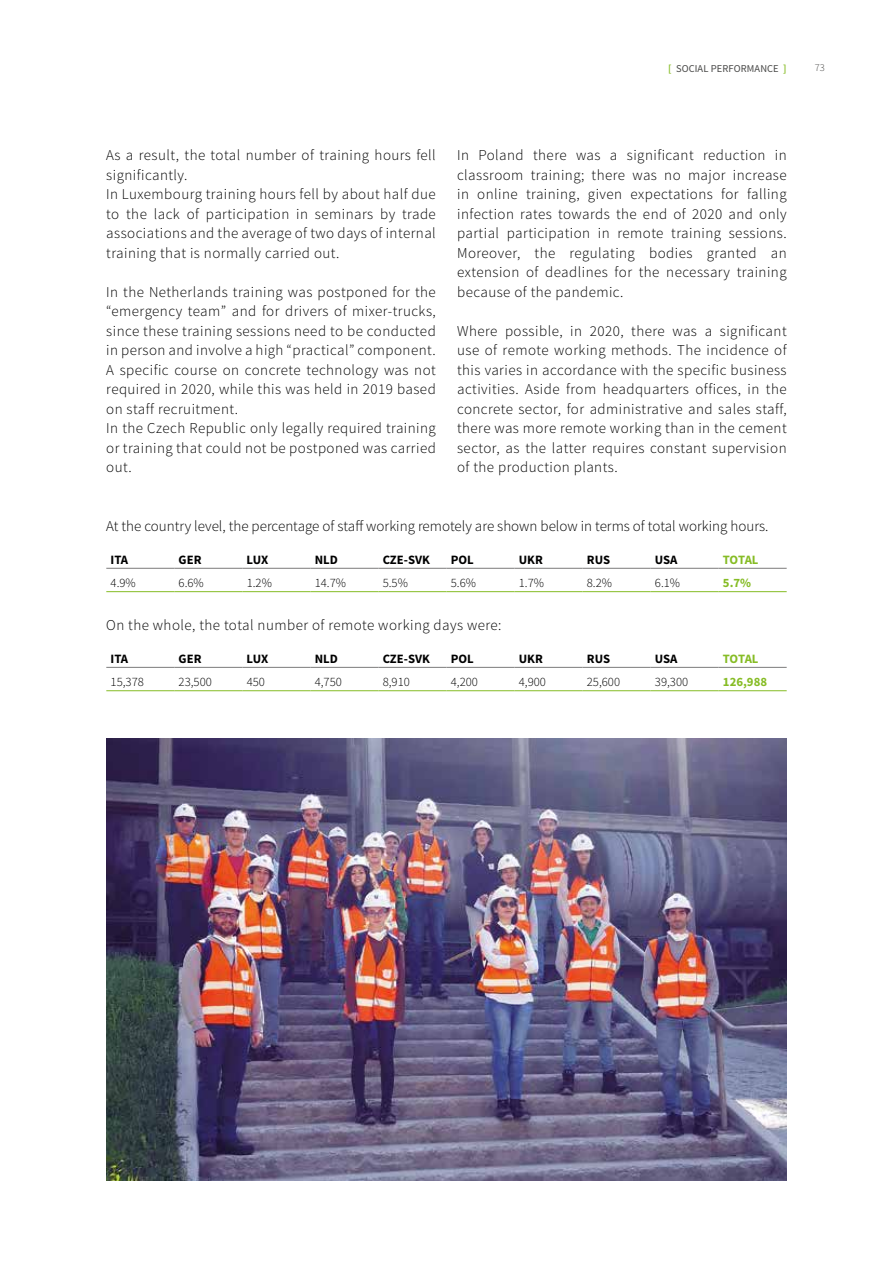
<style>
.page{position:relative;width:893px;height:1263px;background:#fff}
.page>*{position:absolute;margin:0;border:0;box-sizing:border-box;transform-origin:0 0}
.t1{font:300 15px/19.5px "Source Sans Pro";letter-spacing:.03em;color:#000}
.t2{font:300 15px "Source Sans Pro";color:#000}
.t3{font:300 12.75px "Source Sans Pro";color:#000}
.t4{font:700 12.75px "Source Sans Pro";color:#000}
.t5{font:700 12.75px "Source Sans Pro";letter-spacing:-.01em;color:#86bc25}
.t6{font:10.5px "Source Sans Pro";letter-spacing:.01em;color:#4a4a49}
.t7{font:300 10.5px "Source Sans Pro";color:#4a4a49}
.s1{font-weight:600;color:#86bc25}
</style>
<div class="page">
<hr style="left:106px;top:591px;width:68px;height:1px;background:#86bc25">
<hr style="left:174px;top:591px;width:68px;height:1px;background:#86bc25">
<hr style="left:242px;top:591px;width:68px;height:1px;background:#86bc25">
<hr style="left:310px;top:591px;width:68px;height:1px;background:#86bc25">
<hr style="left:378px;top:591px;width:68px;height:1px;background:#86bc25">
<hr style="left:446px;top:591px;width:68px;height:1px;background:#86bc25">
<hr style="left:514px;top:591px;width:69px;height:1px;background:#86bc25">
<hr style="left:583px;top:591px;width:68px;height:1px;background:#86bc25">
<hr style="left:651px;top:591px;width:68px;height:1px;background:#86bc25">
<hr style="left:719px;top:591px;width:68px;height:1px;background:#86bc25">
<hr style="left:106px;top:568px;width:68px;height:1px;background:#7c7b7b">
<hr style="left:174px;top:568px;width:68px;height:1px;background:#7c7b7b">
<hr style="left:242px;top:568px;width:68px;height:1px;background:#7c7b7b">
<hr style="left:310px;top:568px;width:68px;height:1px;background:#7c7b7b">
<hr style="left:378px;top:568px;width:68px;height:1px;background:#7c7b7b">
<hr style="left:446px;top:568px;width:68px;height:1px;background:#7c7b7b">
<hr style="left:514px;top:568px;width:69px;height:1px;background:#7c7b7b">
<hr style="left:583px;top:568px;width:68px;height:1px;background:#7c7b7b">
<hr style="left:651px;top:568px;width:68px;height:1px;background:#7c7b7b">
<hr style="left:719px;top:568px;width:68px;height:1px;background:#7c7b7b">
<hr style="left:106px;top:690px;width:68px;height:1px;background:#86bc25">
<hr style="left:174px;top:690px;width:68px;height:1px;background:#86bc25">
<hr style="left:242px;top:690px;width:68px;height:1px;background:#86bc25">
<hr style="left:310px;top:690px;width:68px;height:1px;background:#86bc25">
<hr style="left:378px;top:690px;width:68px;height:1px;background:#86bc25">
<hr style="left:446px;top:690px;width:68px;height:1px;background:#86bc25">
<hr style="left:514px;top:690px;width:69px;height:1px;background:#86bc25">
<hr style="left:583px;top:690px;width:68px;height:1px;background:#86bc25">
<hr style="left:651px;top:690px;width:68px;height:1px;background:#86bc25">
<hr style="left:719px;top:690px;width:68px;height:1px;background:#86bc25">
<hr style="left:106px;top:667px;width:68px;height:1px;background:#7c7b7b">
<hr style="left:174px;top:667px;width:68px;height:1px;background:#7c7b7b">
<hr style="left:242px;top:667px;width:68px;height:1px;background:#7c7b7b">
<hr style="left:310px;top:667px;width:68px;height:1px;background:#7c7b7b">
<hr style="left:378px;top:667px;width:68px;height:1px;background:#7c7b7b">
<hr style="left:446px;top:667px;width:68px;height:1px;background:#7c7b7b">
<hr style="left:514px;top:667px;width:69px;height:1px;background:#7c7b7b">
<hr style="left:583px;top:667px;width:68px;height:1px;background:#7c7b7b">
<hr style="left:651px;top:667px;width:68px;height:1px;background:#7c7b7b">
<hr style="left:719px;top:667px;width:68px;height:1px;background:#7c7b7b">
<img style="left:106px;top:738px;width:681px;height:442px">
<p class="t6" style="left:668px;top:62px;width:120px"><span class="s1">[</span> SOCIAL PERFORMANCE <span class="s1">]</span></p>
<p class="t7" style="left:815px;top:61px;width:12px">73</p>
<p class="t1" style="left:106px;top:145px;width:331px">As a result, the total number of training hours fell significantly.<br>In Luxembourg training hours fell by about half due to the lack of participation in seminars by trade associations and the average of two days of internal training that is normally carried out.</p>
<p class="t1" style="left:106px;top:282px;width:331px">In the Netherlands training was postponed for the “emergency team” and for drivers of mixer-trucks, since these training sessions need to be conducted in person and involve a high “practical” component.<br>A specific course on concrete technology was not required in 2020, while this was held in 2019 based on staff recruitment.<br>In the Czech Republic only legally required training or training that could not be postponed was carried out.</p>
<p class="t1" style="left:457px;top:145px;width:331px;text-align:justify">In Poland there was a significant reduction in classroom training; there was no major increase in online training, given expectations for falling infection rates towards the end of 2020 and only partial participation in remote training sessions.<br>Moreover, the regulating bodies granted an extension of deadlines for the necessary training because of the pandemic.</p>
<p class="t1" style="left:457px;top:321px;width:331px;text-align:justify">Where possible, in 2020, there was a significant use of remote working methods. The incidence of this varies in accordance with the specific business activities. Aside from headquarters offices, in the concrete sector, for administrative and sales staff, there was more remote working than in the cement sector, as the latter requires constant supervision of the production plants.</p>
<p class="t2" style="left:106px;top:517px;width:664px">At the country level, the percentage of staff working remotely are shown below in terms of total working hours.</p>
<p class="t4" style="left:111px;top:552px;width:19px">ITA</p>
<p class="t4" style="left:179px;top:552px;width:24px">GER</p>
<p class="t4" style="left:247px;top:552px;width:23px">LUX</p>
<p class="t4" style="left:315px;top:552px;width:25px">NLD</p>
<p class="t4" style="left:383px;top:552px;width:49px">CZE-SVK</p>
<p class="t4" style="left:451px;top:552px;width:25px">POL</p>
<p class="t4" style="left:519px;top:552px;width:26px">UKR</p>
<p class="t4" style="left:587px;top:552px;width:25px">RUS</p>
<p class="t4" style="left:655px;top:552px;width:24px">USA</p>
<p class="t5" style="left:723px;top:552px;width:37px">TOTAL</p>
<p class="t3" style="left:111px;top:575px;width:27px">4.9%</p>
<p class="t3" style="left:179px;top:575px;width:27px">6.6%</p>
<p class="t3" style="left:247px;top:575px;width:27px">1.2%</p>
<p class="t3" style="left:315px;top:575px;width:33px">14.7%</p>
<p class="t3" style="left:383px;top:575px;width:27px">5.5%</p>
<p class="t3" style="left:451px;top:575px;width:27px">5.6%</p>
<p class="t3" style="left:519px;top:575px;width:27px">1.7%</p>
<p class="t3" style="left:587px;top:575px;width:27px">8.2%</p>
<p class="t3" style="left:655px;top:575px;width:27px">6.1%</p>
<p class="t5" style="left:723px;top:575px;width:30px">5.7%</p>
<p class="t1" style="left:106px;top:615px;width:397px">On the whole, the total number of remote working days were:</p>
<p class="t4" style="left:111px;top:651px;width:19px">ITA</p>
<p class="t4" style="left:179px;top:651px;width:24px">GER</p>
<p class="t4" style="left:247px;top:651px;width:23px">LUX</p>
<p class="t4" style="left:315px;top:651px;width:25px">NLD</p>
<p class="t4" style="left:383px;top:651px;width:49px">CZE-SVK</p>
<p class="t4" style="left:451px;top:651px;width:25px">POL</p>
<p class="t4" style="left:519px;top:651px;width:26px">UKR</p>
<p class="t4" style="left:587px;top:651px;width:25px">RUS</p>
<p class="t4" style="left:655px;top:651px;width:24px">USA</p>
<p class="t5" style="left:723px;top:651px;width:37px">TOTAL</p>
<p class="t3" style="left:111px;top:674px;width:35px">15,378</p>
<p class="t3" style="left:179px;top:674px;width:35px">23,500</p>
<p class="t3" style="left:247px;top:674px;width:20px">450</p>
<p class="t3" style="left:315px;top:674px;width:29px">4,750</p>
<p class="t3" style="left:383px;top:674px;width:29px">8,910</p>
<p class="t3" style="left:451px;top:674px;width:29px">4,200</p>
<p class="t3" style="left:519px;top:674px;width:29px">4,900</p>
<p class="t3" style="left:587px;top:674px;width:35px">25,600</p>
<p class="t3" style="left:655px;top:674px;width:35px">39,300</p>
<p class="t5" style="left:723px;top:674px;width:46px">126,988</p>
</div>
